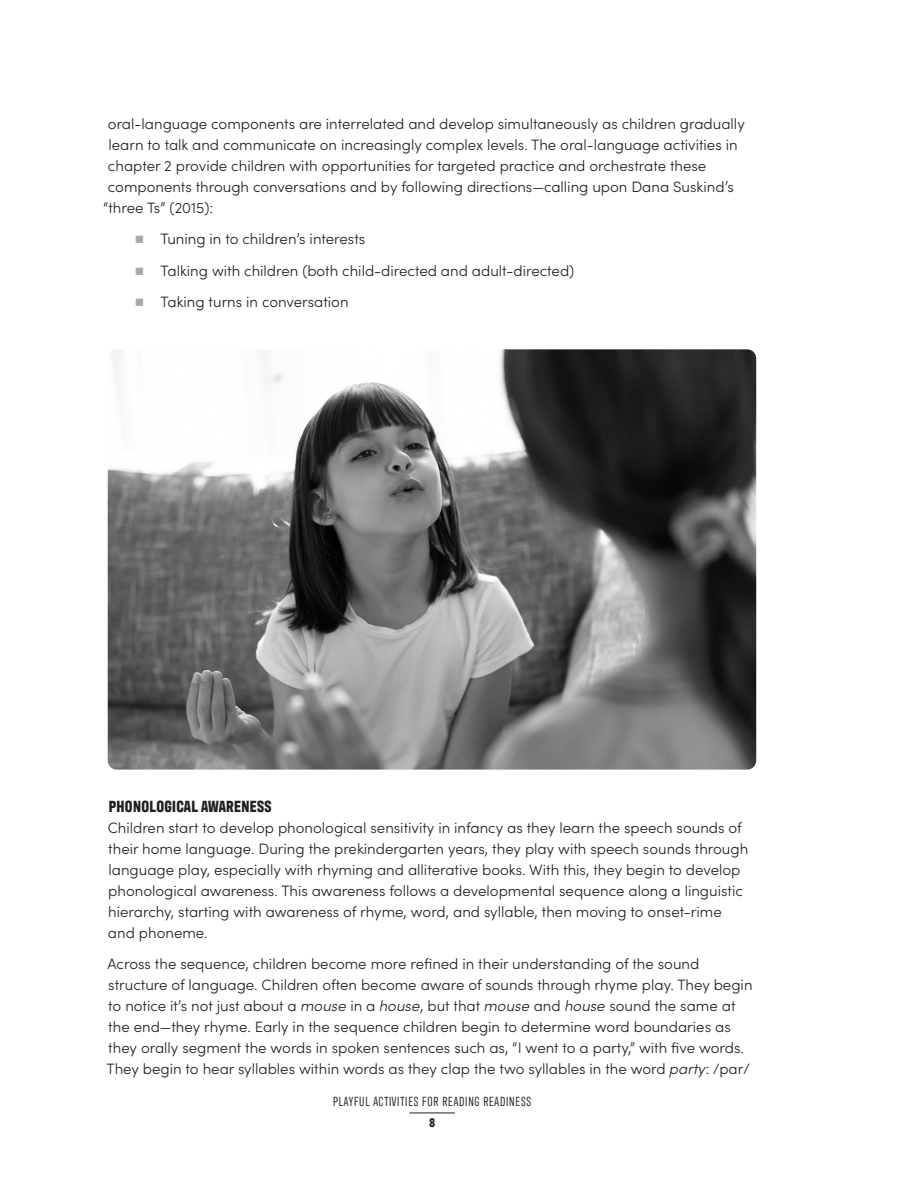
<style>
.page{position:relative;width:918px;height:1188px;background:#fff}
.page>*{position:absolute;margin:0;border:0;box-sizing:border-box;transform-origin:0 0}
.Subhead_H2{font:700 16.5px "Antarctican Headline";letter-spacing:.02em;color:#231f20}
.body{font:300 15px/21px "Sofia Pro";color:#231f20}
.t1{font:13.5px "Antarctican Headline";letter-spacing:.06em;color:#231f20}
.t2{font:700 12.75px "Antarctican Headline";color:#231f20}
.s1{font-weight:600;font-size:13.5px;color:#a8a9ad}
.s2{font-style:italic}
</style>
<div class="page">
<hr style="left:409px;top:1112px;width:45px;height:1px;background:#231f20">
<img style="left:108px;top:349px;width:648px;height:420px">
<p class="body" style="left:108px;top:112px;width:638px">oral-language components are interrelated and develop simultaneously as children gradually</p>
<p class="body" style="left:108px;top:133px;width:630px">learn to talk and communicate on increasingly complex levels. The oral-language activities in</p>
<p class="body" style="left:108px;top:154px;width:599px">chapter 2 provide children with opportunities for targeted practice and orchestrate these</p>
<p class="body" style="left:108px;top:175px;width:627px">components through conversations and by following directions—calling upon Dana Suskind’s</p>
<p class="body" style="left:103px;top:196px;width:111px">“three Ts” (2015):</p>
<p class="body" style="left:135px;top:228px;width:232px"><span class="s1">■</span> Tuning in to children’s interests</p>
<p class="body" style="left:135px;top:259px;width:441px"><span class="s1">■</span> Talking with children (both child-directed and adult-directed)</p>
<p class="body" style="left:135px;top:291px;width:215px"><span class="s1">■</span> Taking turns in conversation</p>
<p class="Subhead_H2" style="left:109px;top:794px;width:164px">PHONOLOGICAL AWARENESS</p>
<p class="body" style="left:108px;top:816px;width:642px">Children start to develop phonological sensitivity in infancy as they learn the speech sounds of their home language. During the prekindergarten years, they play with speech sounds through language play, especially with rhyming and alliterative books. With this, they begin to develop phonological awareness. This awareness follows a developmental sequence along a linguistic hierarchy, starting with awareness of rhyme, word, and syllable, then moving to onset-rime and phoneme.</p>
<p class="body" style="left:106px;top:952px;width:647px">Across the sequence, children become more refined in their understanding of the sound structure of language. Children often become aware of sounds through rhyme play. They begin to notice it’s not just about a <span class="s2">mouse</span> in a <span class="s2">house</span>, but that <span class="s2">mouse</span> and <span class="s2">house</span> sound the same at the end—they rhyme. Early in the sequence children begin to determine word boundaries as they orally segment the words in spoken sentences such as, “I went to a party,” with five words.<br>They begin to hear syllables within words as they clap the two syllables in the word <span class="s2">party</span>: /par/</p>
<p class="t1" style="left:333px;top:1091px;width:199px">PLAYFUL ACTIVITIES FOR READING READINESS</p>
<p class="t2" style="left:429px;top:1113px;width:7px">8</p>
</div>
